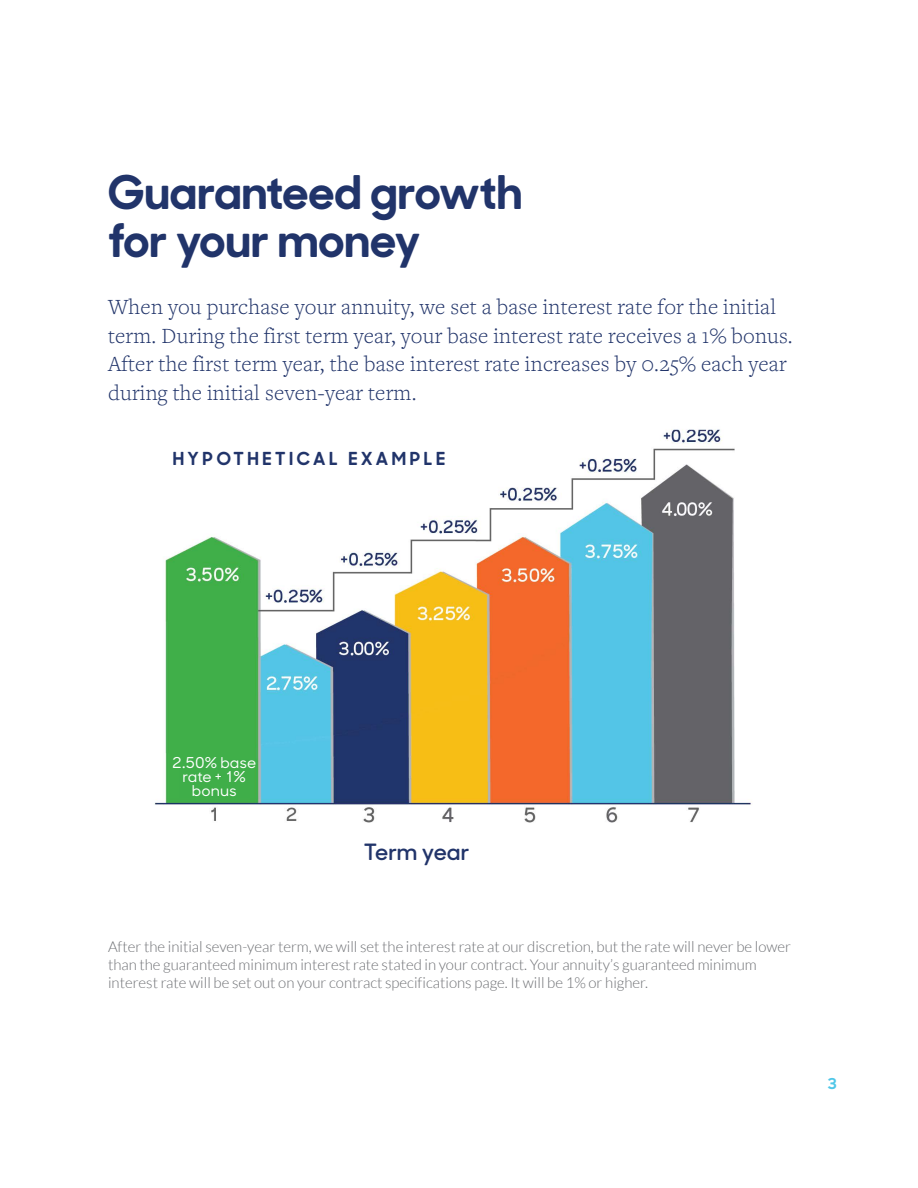
<style>
.page{position:relative;width:918px;height:1188px;background:#fff}
.page>*{position:absolute;margin:0;border:0;box-sizing:border-box;transform-origin:0 0}
.t1{font:700 46.5px/48px "MM Sharp Sans";color:#21346a}
.t2{font:300 22.5px/28.5px "Freight Text Pro";letter-spacing:.01em;color:#21346a}
.t3{font:600 22.5px "MM Sharp Sans";letter-spacing:-.005em;color:#21346a}
.t4{font:700 18px "MM Sharp Sans";letter-spacing:.2em;color:#21346a}
.t5{font:300 15px/18px "Lato";color:#6d6f73}
.t6{font:500 15px/13.8px "MM Sharp Sans";letter-spacing:.01em;color:#fff;text-align:center}
.t7{font:700 15px "MM Sharp Sans";color:#50c7e8}
</style>
<div class="page">
<img style="left:154px;top:429px;width:597px;height:394px">
<div style="left:179px;top:759px;width:71px;height:39px;background:#3fae49"></div>
<h1 class="t1" style="left:108px;top:164px;width:416px">Guaranteed growth for your money</h1>
<p class="t2" style="left:108px;top:292px;width:686px">When you purchase your annuity, we set a base interest rate for the initial term. During the first term year, your base interest rate receives a 1% bonus.<br>After the first term year, the base interest rate increases by 0.25% each year during the initial seven-year term.</p>
<p class="t4" style="left:173px;top:444px;width:274px">HYPOTHETICAL EXAMPLE</p>
<p class="t6" style="left:172px;top:755px;width:86px">2.50% base rate + 1% bonus</p>
<h2 class="t3" style="left:364px;top:835px;width:107px">Term year</h2>
<p class="t5" style="left:108px;top:938px;width:685px">After the initial seven-year term, we will set the interest rate at our discretion, but the rate will never be lower than the guaranteed minimum interest rate stated in your contract. Your annuity’s guaranteed minimum interest rate will be set out on your contract specifications page. It will be 1% or higher.</p>
<p class="t7" style="left:827px;top:1071px;width:11px">3</p>
</div>
